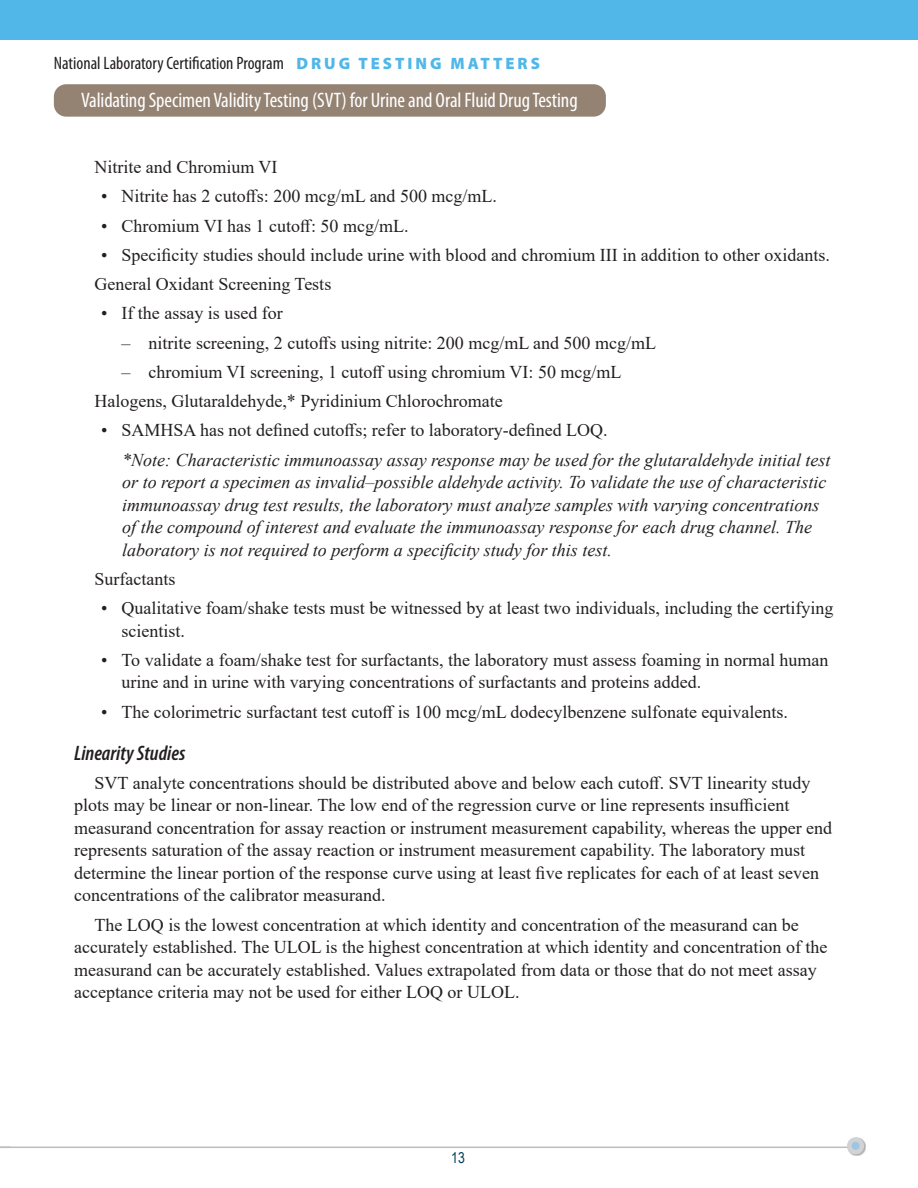
<style>
.page{position:relative;width:918px;height:1188px;background:#fff}
.page>*{position:absolute;margin:0;border:0;box-sizing:border-box;transform-origin:0 0}
.t1{font:condensed 21px "Myriad Pro";letter-spacing:-.005em;color:#fff}
.subhead_2{font:italic 600 condensed 21px "Myriad Pro";color:#231f20}
.Bodytext{font:18px/22.5px "Times New Roman";color:#231f20}
.Bodytext-2{font:italic 18px/22.5px "Times New Roman";color:#231f20}
.t2{font:condensed 18px "Myriad Pro";color:#231f20}
.t3{font:15px "Arial Narrow";color:#003e5e}
.s1{font-weight:900;font-stretch:normal;font-size:16.5px;color:#50b7e8}
</style>
<div class="page">
<div style="left:0;top:0;width:918px;height:40px;background:#50b7e8"></div>
<hr style="left:0;top:1147px;width:850px;height:1px;background:#bcbdc0">
<div style="left:847px;top:1138px;width:19px;height:18px;background:#231f20;opacity:.35"></div>
<div style="left:849px;top:1140px;width:13px;height:12px;background:#9dc6e5;border-radius:50%"></div>
<div style="left:847px;top:1137px;width:17px;height:17px;border:4px solid #d1d2d4;border-radius:50%"></div>
<div style="left:54px;top:84px;width:552px;height:33px;background:#948373;border-radius:12px"></div>
<p class="t2" style="left:54px;top:54px;width:488px">National Laboratory Certification Program <span class="s1">D R U G T E S T I N G M AT T E R S</span></p>
<p class="t1" style="left:81px;top:89px;width:498px">Validating Specimen Validity Testing (SVT) for Urine and Oral Fluid Drug Testing</p>
<p class="Bodytext" style="left:94px;top:155px;width:185px">Nitrite and Chromium VI</p>
<p class="Bodytext" style="left:101px;top:185px;width:397px">• Nitrite has 2 cutoffs: 200 mcg/mL and 500 mcg/mL.</p>
<p class="Bodytext" style="left:101px;top:214px;width:309px">• Chromium VI has 1 cutoff: 50 mcg/mL.</p>
<p class="Bodytext" style="left:101px;top:243px;width:730px">• Specificity studies should include urine with blood and chromium III in addition to other oxidants.</p>
<p class="Bodytext" style="left:94px;top:272px;width:238px">General Oxidant Screening Tests</p>
<p class="Bodytext" style="left:101px;top:302px;width:183px">• If the assay is used for</p>
<p class="Bodytext" style="left:122px;top:331px;width:536px">– nitrite screening, 2 cutoffs using nitrite: 200 mcg/mL and 500 mcg/mL</p>
<p class="Bodytext" style="left:122px;top:360px;width:502px">– chromium VI screening, 1 cutoff using chromium VI: 50 mcg/mL</p>
<p class="Bodytext" style="left:94px;top:389px;width:410px">Halogens, Glutaraldehyde,* Pyridinium Chlorochromate</p>
<p class="Bodytext" style="left:101px;top:419px;width:508px">• SAMHSA has not defined cutoffs; refer to laboratory-defined LOQ.</p>
<p class="Bodytext-2" style="left:122px;top:448px;width:710px">*Note: Characteristic immunoassay assay response may be used for the glutaraldehyde initial test or to report a specimen as invalid–possible aldehyde activity. To validate the use of characteristic immunoassay drug test results, the laboratory must analyze samples with varying concentrations of the compound of interest and evaluate the immunoassay response for each drug channel. The laboratory is not required to perform a specificity study for this test.</p>
<p class="Bodytext" style="left:94px;top:567px;width:82px">Surfactants</p>
<p class="Bodytext" style="left:122px;top:596px;width:713px;text-indent:-20px">• Qualitative foam/shake tests must be witnessed by at least two individuals, including the certifying scientist.</p>
<p class="Bodytext" style="left:122px;top:648px;width:709px;text-indent:-20px">• To validate a foam/shake test for surfactants, the laboratory must assess foaming in normal human urine and in urine with varying concentrations of surfactants and proteins added.</p>
<p class="Bodytext" style="left:101px;top:700px;width:688px">• The colorimetric surfactant test cutoff is 100 mcg/mL dodecylbenzene sulfonate equivalents.</p>
<p class="subhead_2" style="left:74px;top:742px;width:113px">Linearity Studies</p>
<p class="Bodytext" style="left:74px;top:771px;width:760px;text-indent:20px">SVT analyte concentrations should be distributed above and below each cutoff. SVT linearity study plots may be linear or non-linear. The low end of the regression curve or line represents insufficient measurand concentration for assay reaction or instrument measurement capability, whereas the upper end represents saturation of the assay reaction or instrument measurement capability. The laboratory must determine the linear portion of the response curve using at least five replicates for each of at least seven concentrations of the calibrator measurand.</p>
<p class="Bodytext" style="left:74px;top:913px;width:755px;text-indent:20px">The LOQ is the lowest concentration at which identity and concentration of the measurand can be accurately established. The ULOL is the highest concentration at which identity and concentration of the measurand can be accurately established. Values extrapolated from data or those that do not meet assay acceptance criteria may not be used for either LOQ or ULOL.</p>
<p class="t3" style="left:451px;top:1147px;width:15px">13</p>
</div>
